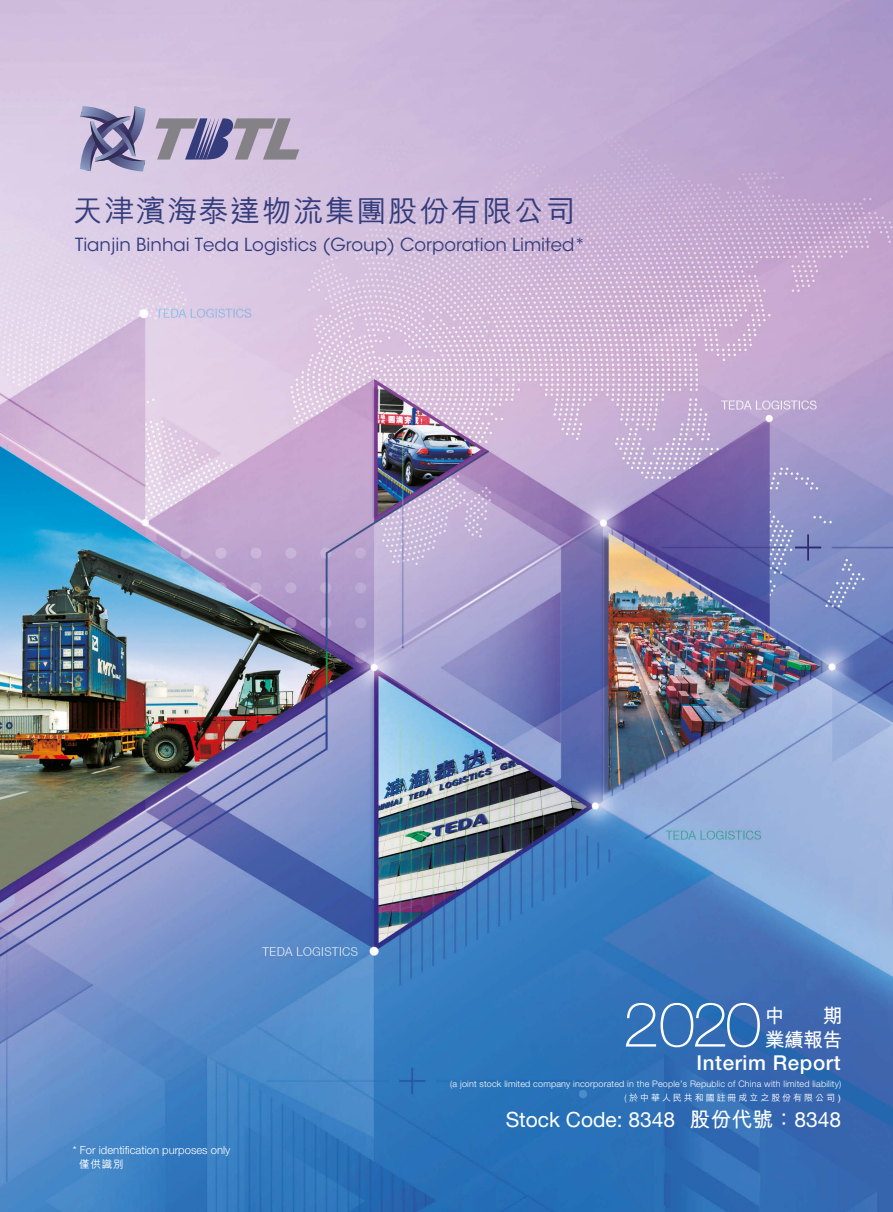
<style>
.page{position:relative;width:893px;height:1212px;background:#fff}
.page>*{position:absolute;margin:0;border:0;box-sizing:border-box;transform-origin:0 0}
.t1{font:100 62.25px "Helvetica Neue LT Std";color:#fff;scale:1.06 1}
.t2{font:500 30px "M Hei HK";letter-spacing:.05em;color:#343c7c}
.t3{font:21px "Helvetica Neue LT Std";color:#fff}
.t4{font:700 21px "M Hei HK";color:#fff}
.t5{font:500 20.55px "Helvetica Neue LT Std";letter-spacing:.03em;color:#fff}
.t6{font:700 19.8px/23.9px "M Hei HK";color:#fff;text-align:right}
.t7{font:18px "ITC Avant Garde Std";color:#343c7c}
.t8{font:300 11.25px "Helvetica Neue LT Std";color:#fff}
.t9{font:500 10.5px "M Hei HK";color:#fff}
.t10{font:300 9px "Helvetica Neue LT Std";letter-spacing:.02em;color:#fff}
.t11{font:500 9px "M Hei HK";letter-spacing:.215em;color:#fff}
.s1{font-family:"Helvetica Neue LT Std";font-weight:400}
.s2{font-family:"Helvetica Neue LT Std";font-weight:300}
</style>
<div class="page">
<img style="left:0;top:0;width:893px;height:1212px">
<svg style="left:155px;top:118px;width:144px;height:42px;background:#9891ab"></svg>
<svg style="left:80px;top:106px;width:66px;height:66px;background:#908cb0"></svg>
<h2 class="t2" style="left:73px;top:189px;width:504px">天津濱海泰達物流集團股份有限公司</h2>
<h3 class="t7" style="left:75px;top:234px;width:512px">Tianjin Binhai Teda Logistics (Group) Corporation Limited*</h3>
<h1 class="t1" style="left:623px;top:989px;width:133px">2020</h1>
<h3 class="t6" style="left:765px;top:1002px;width:79px">期<br>業績報告</h3>
<h3 class="t6" style="left:765px;top:1002px;width:21px">中</h3>
<h3 class="t5" style="left:696px;top:1050px;width:146px">Interim Report</h3>
<p class="t8" style="left:73px;top:1143px;width:159px">* For identification purposes only</p>
<p class="t9" style="left:79px;top:1157px;width:46px">僅供識別</p>
<p class="t10" style="left:450px;top:1078px;width:392px">(a joint stock limited company incorporated in the People’s Republic of China with limited liability)</p>
<h3 class="t4" style="left:689px;top:1104px;width:153px">股份代號：<span class="s1">8348</span></h3>
<p class="t11" style="left:624px;top:1091px;width:218px"><span class="s2">(</span>於中華人民共和國註冊成立之股份有限公司)</p>
<h3 class="t3" style="left:506px;top:1107px;width:171px">Stock Code: 8348</h3>
</div>
